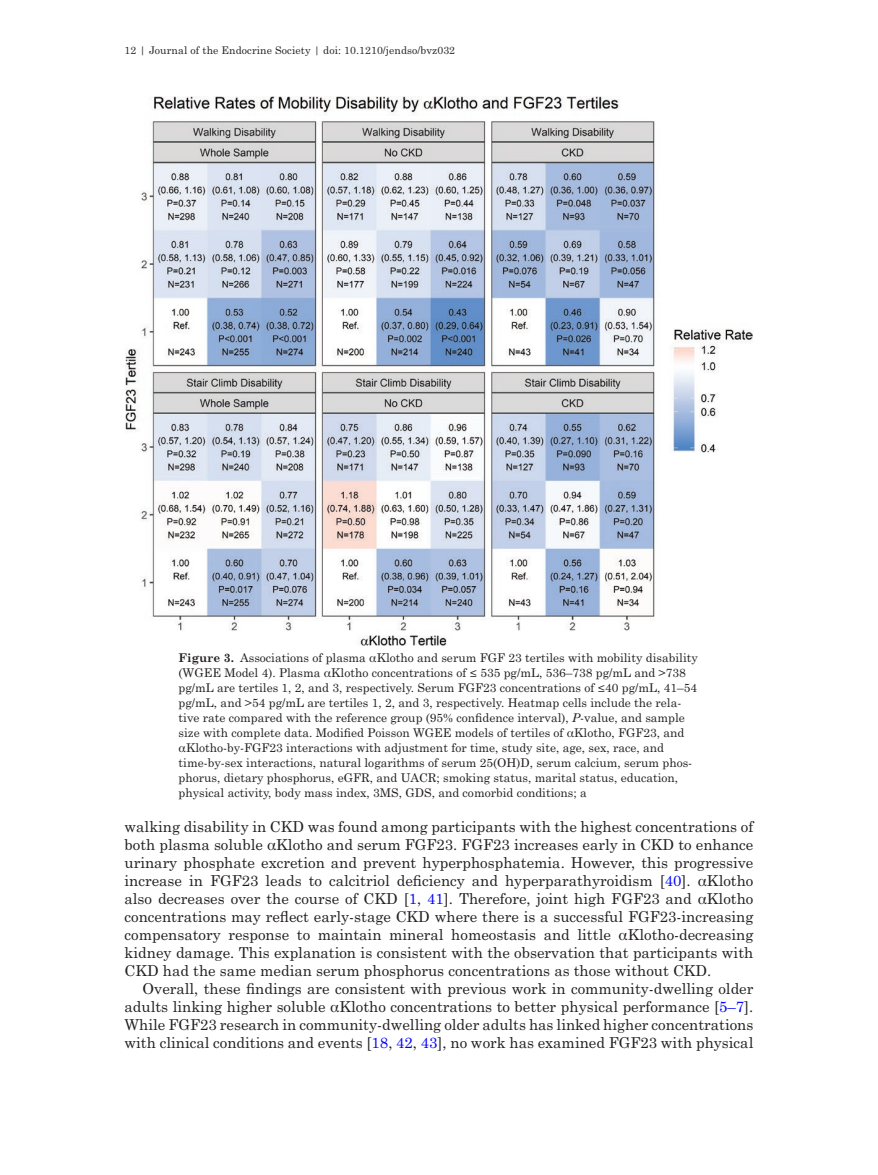
<style>
.page{position:relative;width:878px;height:1175px;background:#fff}
.page>*{position:absolute;margin:0;border:0;box-sizing:border-box;transform-origin:0 0}
.t1{font:15px/18px "Century Schoolbook Std";color:#231f20;text-align:justify}
.t2{font:12px/15px "Century Schoolbook Std";color:#231f20}
.t3{font:10.5px "Century Schoolbook Std";letter-spacing:.01em;color:#231f20}
.s1{font-weight:700}
.s2{font-family:"Gandhari Unicode"}
.s3{font-style:italic}
.s4{color:#00f}
</style>
<div class="page">
<img style="left:125px;top:96px;width:627px;height:549px">
<p class="t3" style="left:124px;top:44px;width:332px">12 | Journal of the Endocrine Society | doi: 10.1210/jendso/bvz032</p>
<p class="t2" style="left:178px;top:650px;width:520px"><span class="s1">Figure 3.</span> Associations of plasma <span class="s2">α</span>Klotho and serum FGF 23 tertiles with mobility disability (WGEE Model 4). Plasma <span class="s2">α</span>Klotho concentrations of ≤ 535 pg/mL, 536–738 pg/mL and &gt;738 pg/mL are tertiles 1, 2, and 3, respectively. Serum FGF23 concentrations of ≤40 pg/mL, 41–54 pg/mL, and &gt;54 pg/mL are tertiles 1, 2, and 3, respectively. Heatmap cells include the rela&shy;tive rate compared with the reference group (95% confidence interval), <span class="s3">P</span>-value, and sample size with complete data. Modified Poisson WGEE models of tertiles of <span class="s2">α</span>Klotho, FGF23, and <span class="s2">α</span>Klotho-by-FGF23 interactions with adjustment for time, study site, age, sex, race, and time-by-sex interactions, natural logarithms of serum 25(OH)D, serum calcium, serum phos&shy;phorus, dietary phosphorus, eGFR, and UACR; smoking status, marital status, education, physical activity, body mass index, 3MS, GDS, and comorbid conditions; a</p>
<p class="t1" style="left:124px;top:817px;width:630px">walking disability in CKD was found among participants with the highest concentrations of both plasma soluble <span class="s2">α</span>Klotho and serum FGF23. FGF23 increases early in CKD to enhance urinary phosphate excretion and prevent hyperphosphatemia. However, this progressive increase in FGF23 leads to calcitriol deficiency and hyperparathyroidism [<span class="s4">40</span>]. <span class="s2">α</span>Klotho also decreases over the course of CKD [<span class="s4">1</span>, <span class="s4">41</span>]. Therefore, joint high FGF23 and <span class="s2">α</span>Klotho concentrations may reflect early-stage CKD where there is a successful FGF23-increasing compensatory response to maintain mineral homeostasis and little <span class="s2">α</span>Klotho-decreasing kidney damage. This explanation is consistent with the observation that participants with CKD had the same median serum phosphorus concentrations as those without CKD.</p>
<p class="t1" style="left:124px;top:979px;width:630px;text-indent:18px">Overall, these findings are consistent with previous work in community-dwelling older adults linking higher soluble <span class="s2">α</span>Klotho concentrations to better physical performance [<span class="s4">5–7</span>].<br>While FGF23 research in community-dwelling older adults has linked higher concentrations with clinical conditions and events [<span class="s4">18</span>, <span class="s4">42</span>, <span class="s4">43</span>], no work has examined FGF23 with physical</p>
</div>
